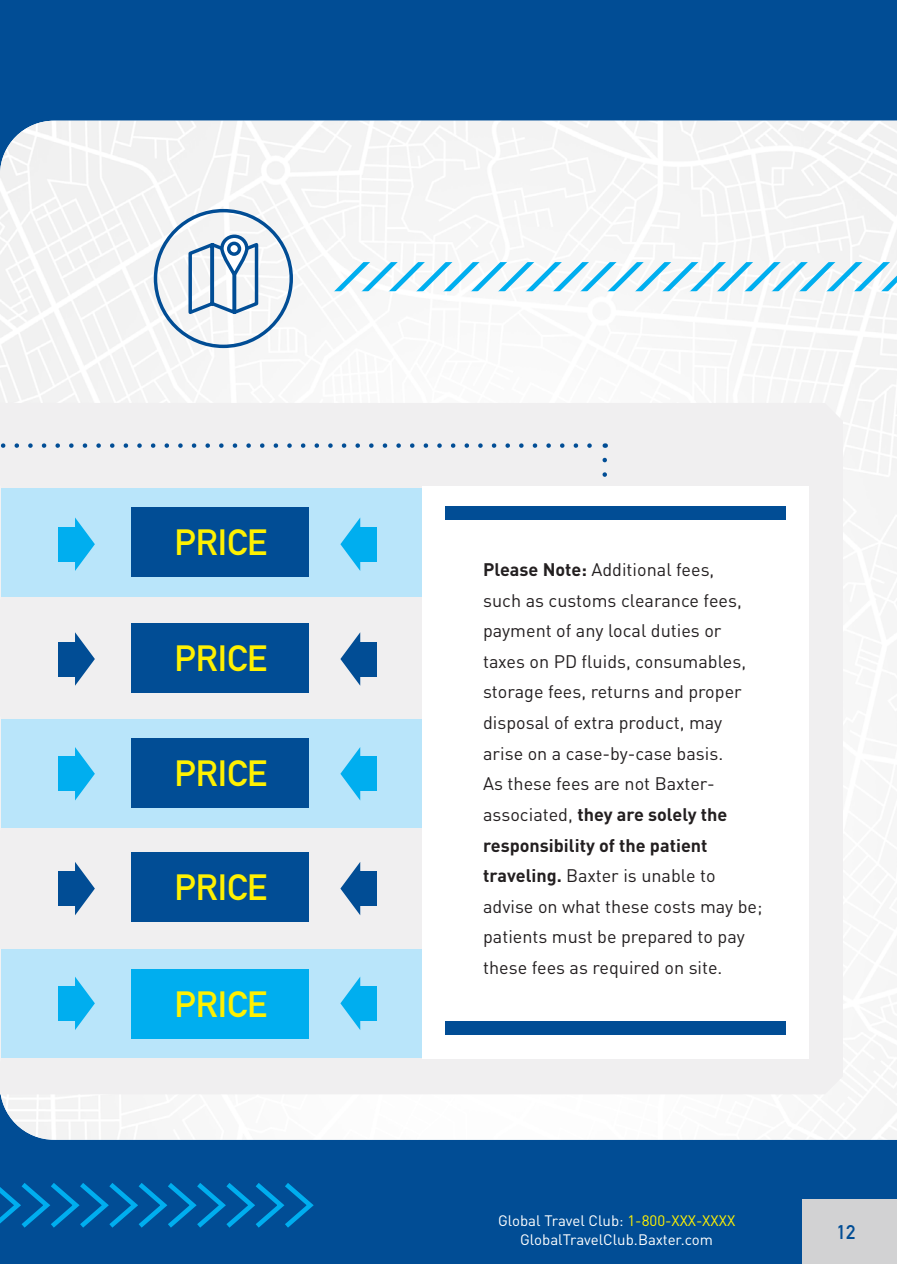
<style>
.page{position:relative;width:897px;height:1264px;background:#fff}
.page>*{position:absolute;margin:0;border:0;box-sizing:border-box;transform-origin:0 0}
.Medium{font:700 36px "DIN Alternate";color:#fff101}
.Page{font:700 19.5px "DIN Alternate";color:#014d95}
.DIN_BLACK_12PT{font:18px/30.6px "DIN Pro";color:#231f20}
.med_Blue{font:15px "DIN Pro";color:#fff}
.s1{font-weight:700}
.s2{color:#fff101}
</style>
<div class="page">
<div style="left:0;top:0;width:896px;height:1264px;background:#014d95"></div>
<img style="left:0;top:121px;width:896px;height:1018px">
<div style="left:0;top:403px;width:842px;height:691px;background:#f0eff0"></div>
<svg style="left:0;top:1183px;width:314px;height:45px"></svg>
<div style="left:1px;top:488px;width:439px;height:109px;background:#b9e5fa"></div>
<div style="left:1px;top:719px;width:439px;height:109px;background:#b9e5fa"></div>
<div style="left:1px;top:949px;width:439px;height:108px;background:#b9e5fa"></div>
<div style="left:58px;top:642px;width:18px;height:34px;background:#014d95"></div>
<svg style="left:75px;top:632px;width:20px;height:54px"></svg>
<div style="left:58px;top:871px;width:18px;height:35px;background:#014d95"></div>
<svg style="left:75px;top:862px;width:20px;height:53px"></svg>
<div style="left:58px;top:527px;width:18px;height:34px;background:#00aeef"></div>
<svg style="left:75px;top:517px;width:20px;height:54px"></svg>
<div style="left:58px;top:756px;width:18px;height:35px;background:#00aeef"></div>
<svg style="left:75px;top:747px;width:20px;height:53px"></svg>
<div style="left:58px;top:986px;width:18px;height:34px;background:#00aeef"></div>
<svg style="left:75px;top:977px;width:20px;height:53px"></svg>
<svg style="left:0;top:443px;width:598px;height:5px;background:#b9c9db"></svg>
<svg style="left:602px;top:460px;width:5px;height:26px"></svg>
<div style="left:131px;top:508px;width:177px;height:69px;background:#014d95"></div>
<div style="left:131px;top:623px;width:177px;height:70px;background:#014d95"></div>
<div style="left:131px;top:738px;width:177px;height:69px;background:#014d95"></div>
<div style="left:131px;top:852px;width:177px;height:69px;background:#014d95"></div>
<div style="left:131px;top:969px;width:177px;height:69px;background:#00aeef"></div>
<div style="left:422px;top:486px;width:387px;height:572px;background:#fff"></div>
<div style="left:359px;top:871px;width:18px;height:35px;background:#014d95"></div>
<svg style="left:340px;top:862px;width:20px;height:53px"></svg>
<div style="left:359px;top:642px;width:18px;height:34px;background:#014d95"></div>
<svg style="left:340px;top:632px;width:20px;height:54px"></svg>
<div style="left:359px;top:986px;width:18px;height:34px;background:#00aeef"></div>
<svg style="left:340px;top:977px;width:20px;height:53px"></svg>
<div style="left:359px;top:756px;width:18px;height:35px;background:#00aeef"></div>
<svg style="left:340px;top:747px;width:20px;height:53px"></svg>
<div style="left:359px;top:527px;width:18px;height:34px;background:#00aeef"></div>
<svg style="left:340px;top:518px;width:20px;height:53px"></svg>
<div style="left:445px;top:506px;width:340px;height:14px;background:#014d95"></div>
<div style="left:445px;top:1021px;width:340px;height:13px;background:#014d95"></div>
<svg style="left:333px;top:262px;width:563px;height:29px;background:#bae5f5"></svg>
<svg style="left:152px;top:207px;width:143px;height:143px;background:#d4dee8"></svg>
<svg style="left:222px;top:236px;width:25px;height:38px"></svg>
<div style="left:220px;top:234px;width:28px;height:42px;border:3px solid #014d95;border-radius:12px"></div>
<svg style="left:229px;top:243px;width:10px;height:11px"></svg>
<div style="left:227px;top:242px;width:14px;height:14px;border:3px solid #014d95;border-radius:50%"></div>
<div style="left:800px;top:1199px;width:96px;height:65px;background:#d2d2d3"></div>
<div style="left:431px;top:1199px;width:371px;height:65px;background:#014d95"></div>
<p class="Medium" style="left:174px;top:515px;width:94px">PRICE</p>
<p class="Medium" style="left:174px;top:631px;width:94px">PRICE</p>
<p class="Medium" style="left:174px;top:746px;width:94px">PRICE</p>
<p class="Medium" style="left:174px;top:860px;width:94px">PRICE</p>
<p class="Medium" style="left:174px;top:977px;width:94px">PRICE</p>
<p class="DIN_BLACK_12PT" style="left:483px;top:553px;width:281px"><span class="s1">Please Note:</span> Additional fees,<br>such as customs clearance fees, payment of any local duties or taxes on PD fluids, consumables, storage fees, returns and proper disposal of extra product, may arise on a case-by-case basis.<br>As these fees are not Baxter&shy;associated, <span class="s1">they are solely the responsibility of the patient traveling.</span> Baxter is unable to advise on what these costs may be; patients must be prepared to pay these fees as required on site.</p>
<p class="med_Blue" style="left:498px;top:1209px;width:239px">Global Travel Club: <span class="s2">1-800-XXX-XXXX</span></p>
<p class="med_Blue" style="left:520px;top:1228px;width:194px">GlobalTravelClub.Baxter.com</p>
<p class="Page" style="left:836px;top:1217px;width:20px">12</p>
</div>
